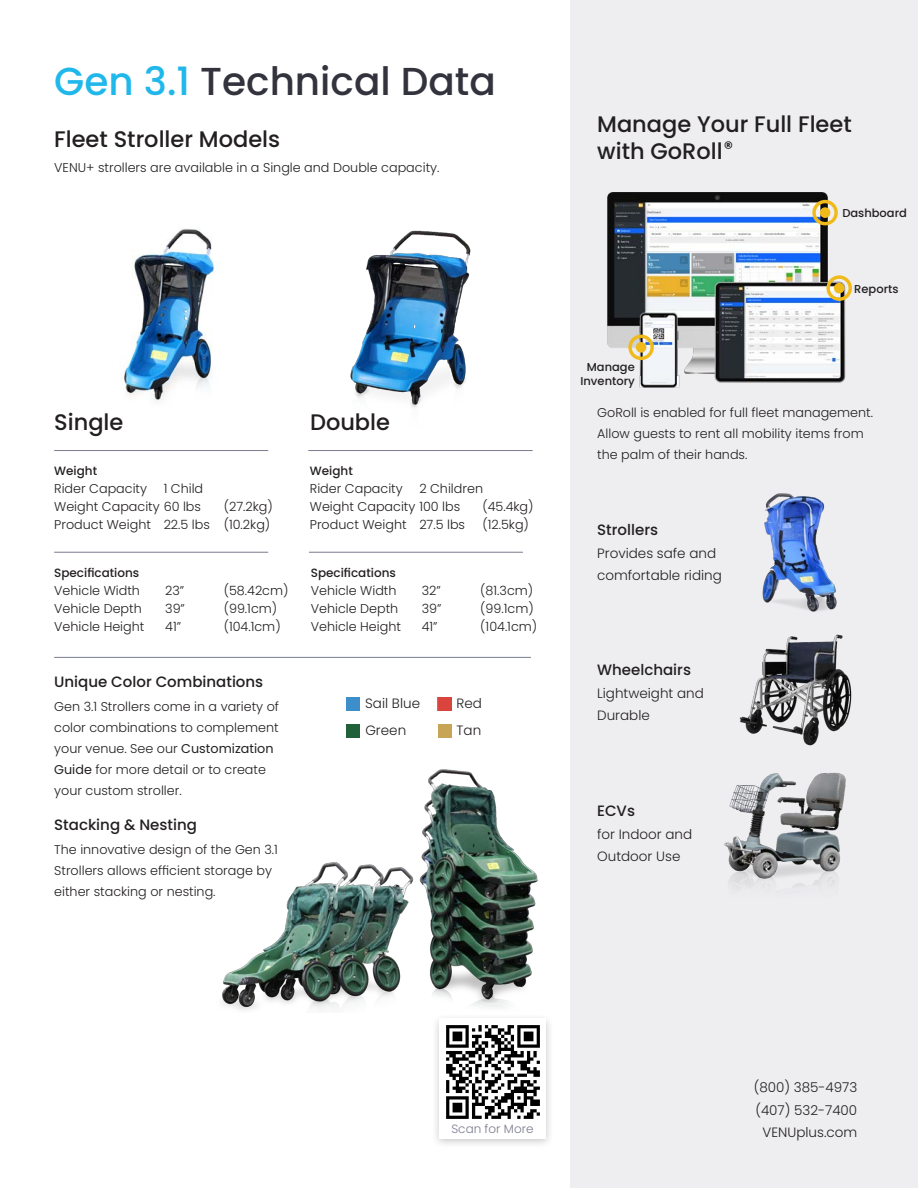
<style>
.page{position:relative;width:918px;height:1188px;background:#fff}
.page>*{position:absolute;margin:0;border:0;box-sizing:border-box;transform-origin:0 0}
.t1{font:500 39px "Poppins";color:#33333e}
.t2{font:500 22.5px/27px "Poppins";color:#231f20}
.t3{font:500 18px "Poppins";color:#231f20}
.t4{font:500 15px "Poppins";color:#231f20}
.t5{font:300 13.5px "Poppins";color:#231f20}
.t6{font:300 12.75px/21px "Poppins";color:#231f20}
.t7{font:500 12px "Poppins";color:#231f20}
.t8{font:300 12px "Poppins";color:#7a7c8d}
.t9{font:500 11.4px "Poppins";color:#231f20}
.s1{color:#20b8eb}
.s2{font-weight:400}
</style>
<div class="page">
<img style="left:122px;top:229px;width:93px;height:172px">
<hr style="left:54px;top:450px;width:214px;height:1px;background:#7a7c8d">
<hr style="left:54px;top:552px;width:214px;height:1px;background:#7a7c8d">
<hr style="left:309px;top:552px;width:214px;height:1px;background:#7a7c8d">
<hr style="left:54px;top:657px;width:477px;height:1px;background:#7a7c8d">
<img style="left:350px;top:230px;width:121px;height:178px">
<hr style="left:308px;top:450px;width:225px;height:1px;background:#7a7c8d">
<div style="left:570px;top:0;width:348px;height:1188px;background:#eeeef1"></div>
<div style="left:347px;top:697px;width:13px;height:13px;background:#3d8fcb"></div>
<div style="left:438px;top:725px;width:13px;height:13px;background:#c8a556"></div>
<div style="left:438px;top:697px;width:14px;height:14px;background:#d9443d"></div>
<div style="left:347px;top:725px;width:13px;height:13px;background:#206139"></div>
<img style="left:422px;top:769px;width:116px;height:239px">
<img style="left:222px;top:841px;width:216px;height:170px">
<img style="left:739px;top:634px;width:113px;height:112px">
<img style="left:724px;top:772px;width:122px;height:116px">
<img style="left:607px;top:192px;width:245px;height:196px">
<div style="left:812px;top:200px;width:26px;height:25px;border:3px solid #f0ba1b;border-radius:50%"></div>
<div style="left:826px;top:275px;width:26px;height:26px;border:3px solid #f0ba1b;border-radius:50%"></div>
<div style="left:820px;top:207px;width:10px;height:11px;background:#f0ba1b;border-radius:50%"></div>
<div style="left:834px;top:283px;width:11px;height:10px;background:#f0ba1b;border-radius:50%"></div>
<div style="left:628px;top:335px;width:26px;height:25px;border:3px solid #f0ba1b;border-radius:50%"></div>
<div style="left:636px;top:342px;width:10px;height:11px;background:#f0ba1b;border-radius:50%"></div>
<img style="left:762px;top:493px;width:75px;height:119px">
<div style="left:431px;top:1013px;width:123px;height:136px;background:#231f20;opacity:.25"></div>
<div style="left:440px;top:1019px;width:106px;height:119px;background:#fff"></div>
<img style="left:446px;top:1025px;width:94px;height:94px">
<p class="t1" style="left:54px;top:59px;width:443px"><span class="s1">Gen 3.1</span> Technical Data</p>
<p class="t2" style="left:54px;top:125px;width:228px">Fleet Stroller Models</p>
<p class="t6" style="left:54px;top:157px;width:387px">VENU+ strollers are available in a Single and Double capacity.</p>
<p class="t2" style="left:54px;top:409px;width:71px">Single</p>
<p class="t7" style="left:54px;top:464px;width:44px">Weight</p>
<p class="t6" style="left:54px;top:478px;width:94px">Rider Capacity</p>
<p class="t6" style="left:164px;top:478px;width:41px">1 Child</p>
<p class="t6" style="left:54px;top:496px;width:148px">Weight Capacity 60 lbs</p>
<p class="t6" style="left:224px;top:496px;width:51px">(27.2kg)</p>
<p class="t6" style="left:54px;top:514px;width:218px">Product Weight 22.5 lbs (10.2kg)</p>
<p class="t7" style="left:54px;top:566px;width:87px">Specifications</p>
<p class="t6" style="left:54px;top:580px;width:87px">Vehicle Width</p>
<p class="t6" style="left:165px;top:580px;width:21px">23”</p>
<p class="t6" style="left:224px;top:580px;width:66px">(58.42cm)</p>
<p class="t6" style="left:54px;top:598px;width:89px">Vehicle Depth</p>
<p class="t6" style="left:165px;top:598px;width:21px">39”</p>
<p class="t6" style="left:224px;top:598px;width:55px">(99.1cm)</p>
<p class="t6" style="left:54px;top:616px;width:92px">Vehicle Height</p>
<p class="t6" style="left:165px;top:616px;width:17px">41”</p>
<p class="t6" style="left:224px;top:616px;width:58px">(104.1cm)</p>
<p class="t4" style="left:54px;top:673px;width:211px">Unique Color Combinations</p>
<p class="t6" style="left:54px;top:696px;width:226px">Gen 3.1 Strollers come in a variety of color combinations to complement your venue. See our <span class="s2">Customization<br>Guide</span> for more detail or to create your custom stroller.</p>
<p class="t4" style="left:54px;top:816px;width:144px">Stacking &amp; Nesting</p>
<p class="t6" style="left:54px;top:839px;width:225px">The innovative design of the Gen 3.1<br>Strollers allows efficient storage by either stacking or nesting.</p>
<p class="t2" style="left:310px;top:409px;width:81px">Double</p>
<p class="t7" style="left:310px;top:464px;width:44px">Weight</p>
<p class="t6" style="left:310px;top:478px;width:94px">Rider Capacity</p>
<p class="t6" style="left:419px;top:478px;width:65px">2 Children</p>
<p class="t6" style="left:310px;top:496px;width:152px">Weight Capacity 100 lbs</p>
<p class="t6" style="left:482px;top:496px;width:53px">(45.4kg)</p>
<p class="t6" style="left:310px;top:514px;width:157px">Product Weight 27.5 lbs</p>
<p class="t6" style="left:482px;top:514px;width:48px">(12.5kg)</p>
<p class="t7" style="left:311px;top:566px;width:87px">Specifications</p>
<p class="t6" style="left:311px;top:580px;width:87px">Vehicle Width</p>
<p class="t6" style="left:422px;top:580px;width:21px">32”</p>
<p class="t6" style="left:480px;top:580px;width:55px">(81.3cm)</p>
<p class="t6" style="left:311px;top:598px;width:89px">Vehicle Depth</p>
<p class="t6" style="left:422px;top:598px;width:21px">39”</p>
<p class="t6" style="left:480px;top:598px;width:55px">(99.1cm)</p>
<p class="t6" style="left:311px;top:616px;width:92px">Vehicle Height</p>
<p class="t6" style="left:422px;top:616px;width:17px">41”</p>
<p class="t6" style="left:480px;top:616px;width:58px">(104.1cm)</p>
<p class="t5" style="left:365px;top:695px;width:56px">Sail Blue</p>
<p class="t5" style="left:365px;top:723px;width:42px">Green</p>
<p class="t5" style="left:456px;top:695px;width:27px">Red</p>
<p class="t5" style="left:457px;top:723px;width:26px">Tan</p>
<p class="t2" style="left:597px;top:110px;width:256px">Manage Your Full Fleet with GoRoll</p>
<p class="t3" style="left:724px;top:137px;width:11px">®</p>
<p class="t9" style="left:842px;top:206px;width:66px">Dashboard</p>
<p class="t9" style="left:587px;top:361px;width:49px">Manage</p>
<p class="t9" style="left:581px;top:374px;width:56px">Inventory</p>
<p class="t9" style="left:854px;top:282px;width:46px">Reports</p>
<p class="t6" style="left:597px;top:402px;width:277px">GoRoll is enabled for full fleet management.<br>Allow guests to rent all mobility items from the palm of their hands.</p>
<p class="t4" style="left:597px;top:521px;width:62px">Strollers</p>
<p class="t5" style="left:597px;top:545px;width:120px">Provides safe and</p>
<p class="t5" style="left:597px;top:568px;width:126px">comfortable riding</p>
<p class="t4" style="left:597px;top:661px;width:95px">Wheelchairs</p>
<p class="t5" style="left:597px;top:685px;width:108px">Lightweight and</p>
<p class="t5" style="left:597px;top:708px;width:54px">Durable</p>
<p class="t4" style="left:597px;top:803px;width:39px">ECVs</p>
<p class="t5" style="left:597px;top:826px;width:97px">for Indoor and</p>
<p class="t5" style="left:597px;top:849px;width:85px">Outdoor Use</p>
<p class="t8" style="left:451px;top:1122px;width:84px">Scan for More</p>
<p class="t5" style="left:754px;top:1080px;width:105px">(800) 385-4973</p>
<p class="t5" style="left:755px;top:1102px;width:103px">(407) 532-7400</p>
<p class="t5" style="left:763px;top:1125px;width:96px">VENUplus.com</p>
</div>
